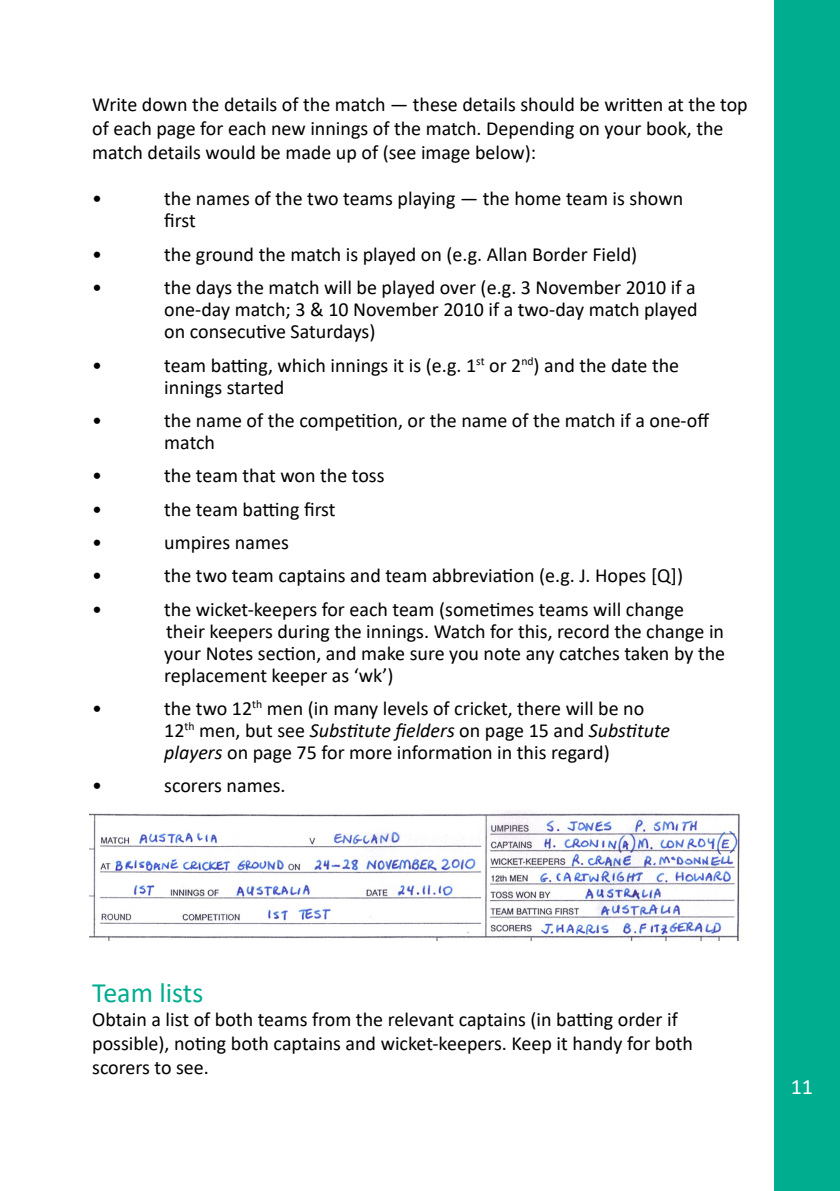
<style>
.page{position:relative;width:840px;height:1191px;background:#fff}
.page>*{position:absolute;margin:0;border:0;box-sizing:border-box;transform-origin:0 0}
.t1{font:28px "Calibri";color:#00ad8e}
.t2{font:22px "Calibri";color:#fff}
.t3{font:20px/22px "Calibri";color:#000}
.s1{font-style:italic}
</style>
<div class="page">
<div style="left:774px;top:0;width:65px;height:1191px;background:#00ad8e"></div>
<img style="left:90px;top:811px;width:650px;height:129px">
<p class="t3" style="left:92px;top:92px;width:656px;line-height:24px">Write down the details of the match — these details should be written at the top of each page for each new innings of the match. Depending on your book, the match details would be made up of (see image below):</p>
<p class="t3" style="left:92px;top:187px;width:11px">•</p>
<p class="t3" style="left:164px;top:187px;width:520px">the names of the two teams playing — the home team is shown first</p>
<p class="t3" style="left:92px;top:243px;width:11px">•</p>
<p class="t3" style="left:164px;top:243px;width:474px">the ground the match is played on (e.g. Allan Border Field)</p>
<p class="t3" style="left:92px;top:276px;width:11px">•</p>
<p class="t3" style="left:164px;top:276px;width:534px;text-align:justify">the days the match will be played over (e.g. 3 November 2010 if a one-day match; 3 &amp; 10 November 2010 if a two-day match played on consecutive Saturdays)</p>
<p class="t3" style="left:92px;top:353px;width:11px">•</p>
<p class="t3" style="left:164px;top:353px;width:516px">team batting, which innings it is (e.g. 1<sup>st</sup> or 2<sup>nd</sup>) and the date the innings started</p>
<p class="t3" style="left:92px;top:409px;width:11px">•</p>
<p class="t3" style="left:164px;top:409px;width:546px">the name of the competition, or the name of the match if a one-off match</p>
<p class="t3" style="left:92px;top:464px;width:11px">•</p>
<p class="t3" style="left:164px;top:464px;width:222px">the team that won the toss</p>
<p class="t3" style="left:92px;top:497px;width:11px">•</p>
<p class="t3" style="left:164px;top:497px;width:173px">the team batting first</p>
<p class="t3" style="left:92px;top:531px;width:11px">•</p>
<p class="t3" style="left:164px;top:531px;width:126px">umpires names</p>
<p class="t3" style="left:92px;top:564px;width:11px">•</p>
<p class="t3" style="left:164px;top:564px;width:520px">the two team captains and team abbreviation (e.g. J. Hopes [Q])</p>
<p class="t3" style="left:92px;top:597px;width:11px">•</p>
<p class="t3" style="left:164px;top:597px;width:562px">the wicket-keepers for each team (sometimes teams will change their keepers during the innings. Watch for this, record the change in your Notes section, and make sure you note any catches taken by the replacement keeper as ‘wk’)</p>
<p class="t3" style="left:92px;top:697px;width:11px">•</p>
<p class="t3" style="left:164px;top:697px;width:507px">the two 12<sup>th</sup> men (in many levels of cricket, there will be no<br>12<sup>th</sup> men, but see <span class="s1">Substitute fielders</span> on page 15 and <span class="s1">Substitute players</span> on page 75 for more information in this regard)</p>
<p class="t3" style="left:92px;top:774px;width:11px">•</p>
<p class="t3" style="left:164px;top:774px;width:123px">scorers names.</p>
<p class="t1" style="left:92px;top:973px;width:112px">Team lists</p>
<p class="t3" style="left:92px;top:1006px;width:602px;line-height:24px">Obtain a list of both teams from the relevant captains (in batting order if possible), noting both captains and wicket-keepers. Keep it handy for both scorers to see.</p>
<p class="t2" style="left:790px;top:1071px;width:24px">11</p>
</div>
